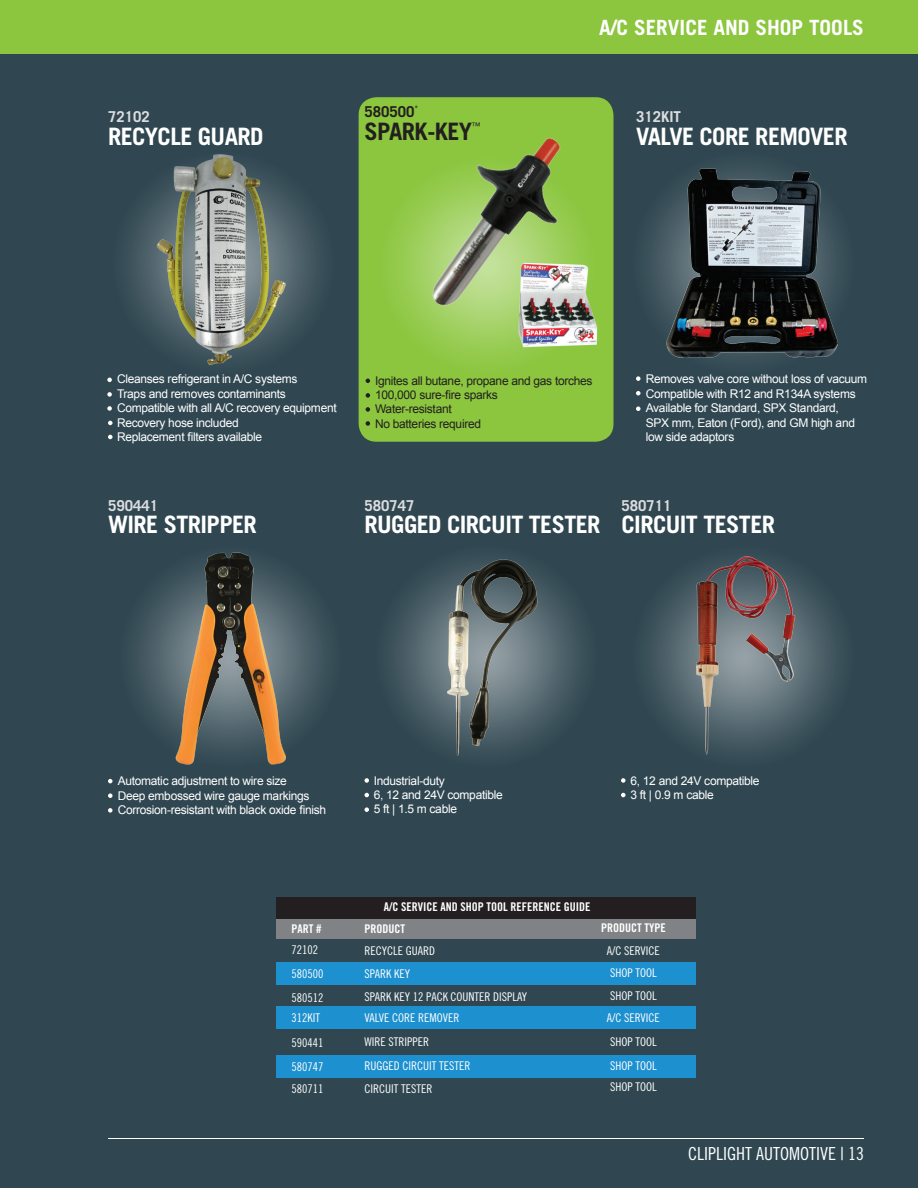
<style>
.page{position:relative;width:918px;height:1188px;background:#304751}
.page>*{position:absolute;margin:0;border:0;box-sizing:border-box;transform-origin:0 0}
.t1{font:700 24px "Trade Gothic";letter-spacing:-.025em;color:#fff}
.t2{font:700 24px "Trade Gothic";letter-spacing:-.025em;color:#231f20}
.t3{font:700 21px "Trade Gothic";color:#fff}
.t4{font:18px "Trade Gothic Cond Eighteen";color:#fff}
.t5{font:700 15px "Trade Gothic";color:#dcdddf}
.t6{font:700 15px "Trade Gothic";color:#231f20}
.t7{font:12px/14.4px "Arial";letter-spacing:-.025em;color:#fff}
.t8{font:12px "Trade Gothic Cond Eighteen";color:#fff}
.t9{font:12px "Arial";letter-spacing:-.025em;color:#231f20}
.t10{font:12px "Trade Gothic Bold Cond Twenty";color:#fff}
.t11{font:9px "Trade Gothic Cond Eighteen";color:#231f20}
</style>
<div class="page">
<hr style="left:108px;top:1138px;width:756px;height:1px;background:#fff">
<div style="left:0;top:0;width:918px;height:54px;background:#8bc63e"></div>
<img style="left:390px;top:578px;width:193px;height:157px">
<img style="left:134px;top:582px;width:193px;height:150px">
<img style="left:171px;top:552px;width:123px;height:213px">
<img style="left:418px;top:559px;width:125px;height:197px">
<div style="left:359px;top:97px;width:255px;height:345px;background:#8bc63e;border-radius:18px"></div>
<img style="left:365px;top:340px;width:170px;height:42px">
<img style="left:392px;top:137px;width:191px;height:203px">
<img style="left:512px;top:259px;width:86px;height:89px">
<img style="left:647px;top:591px;width:193px;height:132px">
<img style="left:674px;top:556px;width:144px;height:199px">
<img style="left:108px;top:190px;width:212px;height:193px">
<img style="left:647px;top:166px;width:193px;height:194px">
<img style="left:667px;top:168px;width:170px;height:189px">
<img style="left:155px;top:154px;width:131px;height:212px">
<svg style="left:107px;top:378px;width:5px;height:4px"></svg>
<svg style="left:107px;top:392px;width:5px;height:5px"></svg>
<svg style="left:107px;top:406px;width:5px;height:5px"></svg>
<svg style="left:108px;top:421px;width:5px;height:4px"></svg>
<svg style="left:108px;top:435px;width:5px;height:4px"></svg>
<svg style="left:636px;top:376px;width:5px;height:5px"></svg>
<svg style="left:636px;top:391px;width:5px;height:4px"></svg>
<svg style="left:636px;top:406px;width:5px;height:5px"></svg>
<svg style="left:366px;top:379px;width:4px;height:4px"></svg>
<svg style="left:366px;top:393px;width:4px;height:5px"></svg>
<svg style="left:366px;top:407px;width:4px;height:5px"></svg>
<svg style="left:108px;top:779px;width:5px;height:4px"></svg>
<svg style="left:108px;top:793px;width:5px;height:5px"></svg>
<svg style="left:108px;top:808px;width:5px;height:5px"></svg>
<svg style="left:621px;top:778px;width:5px;height:5px"></svg>
<svg style="left:621px;top:793px;width:5px;height:4px"></svg>
<svg style="left:365px;top:778px;width:4px;height:5px"></svg>
<svg style="left:365px;top:793px;width:4px;height:4px"></svg>
<svg style="left:365px;top:807px;width:4px;height:5px"></svg>
<div style="left:276px;top:919px;width:420px;height:20px;background:#808285"></div>
<div style="left:276px;top:962px;width:420px;height:23px;background:#1d90d0"></div>
<div style="left:276px;top:897px;width:420px;height:22px;background:#231f20"></div>
<div style="left:276px;top:1007px;width:420px;height:22px;background:#1d90d0"></div>
<div style="left:276px;top:1055px;width:420px;height:22px;background:#1d90d0"></div>
<svg style="left:366px;top:421px;width:4px;height:5px"></svg>
<p class="t5" style="left:108px;top:108px;width:43px">72102</p>
<p class="t1" style="left:108px;top:122px;width:157px">RECYCLE GUARD</p>
<p class="t6" style="left:365px;top:103px;width:55px">580500<sup>*</sup></p>
<p class="t2" style="left:365px;top:117px;width:109px">SPARK-KEY</p>
<p class="t11" style="left:472px;top:121px;width:10px">™</p>
<h2 class="t3" style="left:599px;top:15px;width:266px">A/C SERVICE AND SHOP TOOLS</h2>
<p class="t5" style="left:636px;top:108px;width:47px">312KIT</p>
<p class="t1" style="left:636px;top:122px;width:213px">VALVE CORE REMOVER</p>
<p class="t7" style="left:117px;top:372px;width:182px">Cleanses refrigerant in A/C systems</p>
<p class="t7" style="left:117px;top:386px;width:170px">Traps and removes contaminants</p>
<p class="t7" style="left:117px;top:401px;width:221px">Compatible with all A/C recovery equipment</p>
<p class="t7" style="left:117px;top:415px;width:123px">Recovery hose included</p>
<p class="t7" style="left:117px;top:430px;width:147px">Replacement filters available</p>
<p class="t5" style="left:108px;top:496px;width:52px">590441</p>
<p class="t1" style="left:108px;top:510px;width:150px">WIRE STRIPPER</p>
<p class="t9" style="left:375px;top:373px;width:219px">Ignites all butane, propane and gas torches</p>
<p class="t9" style="left:375px;top:387px;width:124px">100,000 sure-fire sparks</p>
<p class="t9" style="left:375px;top:401px;width:78px">Water-resistant</p>
<p class="t9" style="left:375px;top:416px;width:108px">No batteries required</p>
<p class="t7" style="left:646px;top:372px;width:223px">Removes valve core without loss of vacuum</p>
<p class="t7" style="left:646px;top:386px;width:211px">Compatible with R12 and R134A systems</p>
<p class="t7" style="left:646px;top:401px;width:211px">Available for Standard, SPX Standard,<br>SPX mm, Eaton (Ford), and GM high and low side adaptors</p>
<p class="t5" style="left:364px;top:496px;width:52px">580747</p>
<p class="t1" style="left:364px;top:510px;width:238px">RUGGED CIRCUIT TESTER</p>
<p class="t5" style="left:622px;top:496px;width:52px">580711</p>
<p class="t1" style="left:622px;top:510px;width:155px">CIRCUIT TESTER</p>
<p class="t7" style="left:118px;top:774px;width:171px">Automatic adjustment to wire size</p>
<p class="t7" style="left:118px;top:788px;width:193px">Deep embossed wire gauge markings</p>
<p class="t7" style="left:118px;top:803px;width:210px">Corrosion-resistant with black oxide finish</p>
<p class="t10" style="left:291px;top:921px;width:31px">PART #</p>
<p class="t8" style="left:291px;top:943px;width:28px">72102</p>
<p class="t8" style="left:291px;top:967px;width:33px">580500</p>
<p class="t8" style="left:291px;top:990px;width:33px">580512</p>
<p class="t8" style="left:291px;top:1011px;width:30px">312KIT</p>
<p class="t8" style="left:291px;top:1035px;width:33px">590441</p>
<p class="t8" style="left:291px;top:1060px;width:33px">580747</p>
<p class="t8" style="left:291px;top:1082px;width:33px">580711</p>
<p class="t7" style="left:374px;top:773px;width:73px">Industrial-duty</p>
<p class="t7" style="left:374px;top:788px;width:131px">6, 12 and 24V compatible</p>
<p class="t7" style="left:374px;top:802px;width:85px">5 ft | 1.5 m cable</p>
<p class="t7" style="left:630px;top:774px;width:131px">6, 12 and 24V compatible</p>
<p class="t7" style="left:630px;top:788px;width:85px">3 ft | 0.9 m cable</p>
<p class="t10" style="left:384px;top:900px;width:208px">A/C SERVICE AND SHOP TOOL REFERENCE GUIDE</p>
<p class="t10" style="left:364px;top:921px;width:42px">PRODUCT</p>
<p class="t8" style="left:364px;top:944px;width:72px">RECYCLE GUARD</p>
<p class="t8" style="left:364px;top:966px;width:47px">SPARK KEY</p>
<p class="t8" style="left:364px;top:990px;width:164px">SPARK KEY 12 PACK COUNTER DISPLAY</p>
<p class="t8" style="left:364px;top:1011px;width:97px">VALVE CORE REMOVER</p>
<p class="t8" style="left:364px;top:1035px;width:66px">WIRE STRIPPER</p>
<p class="t8" style="left:364px;top:1059px;width:107px">RUGGED CIRCUIT TESTER</p>
<p class="t8" style="left:364px;top:1082px;width:69px">CIRCUIT TESTER</p>
<p class="t10" style="left:601px;top:921px;width:66px">PRODUCT TYPE</p>
<p class="t8" style="left:607px;top:943px;width:55px">A/C SERVICE</p>
<p class="t8" style="left:610px;top:966px;width:48px">SHOP TOOL</p>
<p class="t8" style="left:610px;top:988px;width:48px">SHOP TOOL</p>
<p class="t8" style="left:607px;top:1011px;width:55px">A/C SERVICE</p>
<p class="t8" style="left:610px;top:1035px;width:48px">SHOP TOOL</p>
<p class="t8" style="left:610px;top:1058px;width:48px">SHOP TOOL</p>
<p class="t8" style="left:610px;top:1080px;width:48px">SHOP TOOL</p>
<h3 class="t4" style="left:688px;top:1143px;width:177px">CLIPLIGHT AUTOMOTIVE | 13</h3>
</div>
